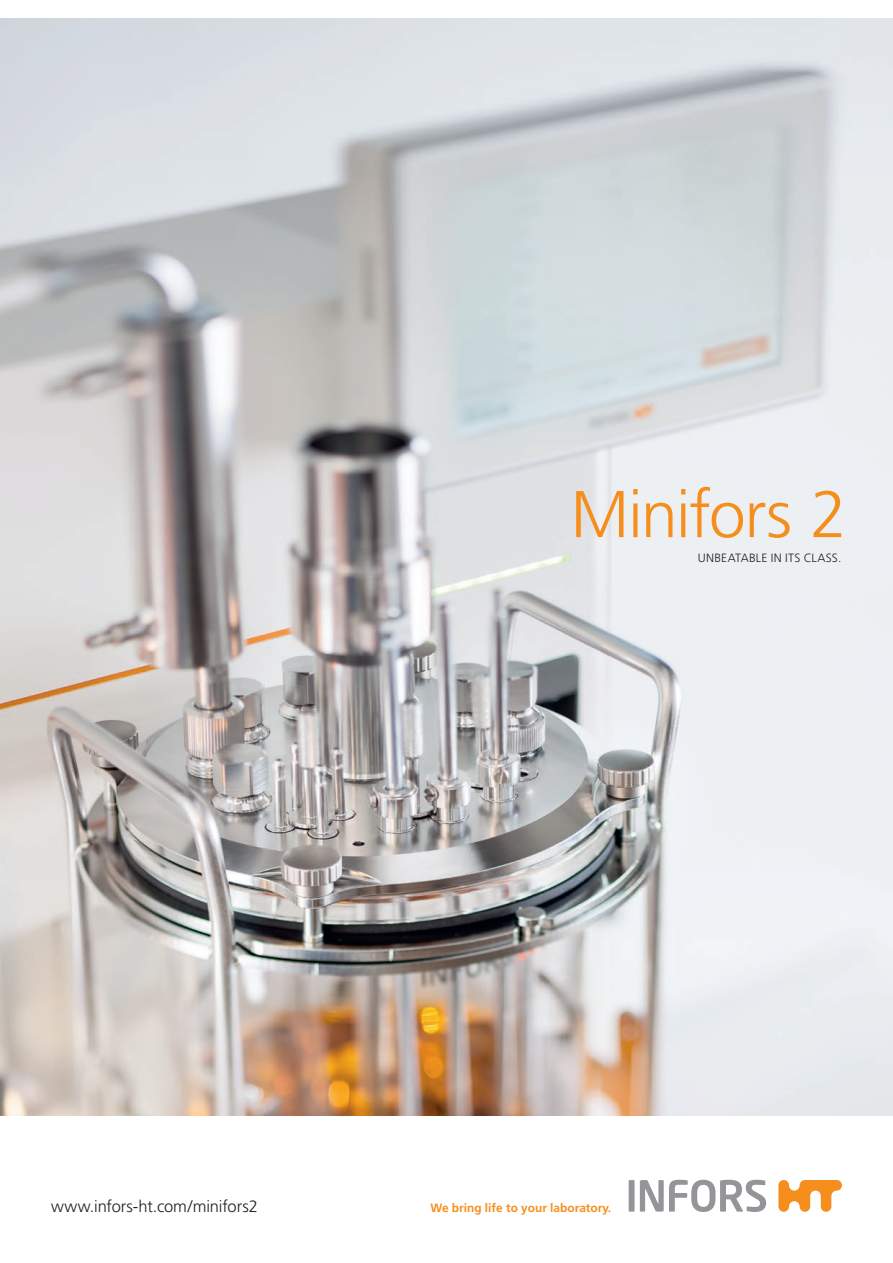
<style>
.page{position:relative;width:893px;height:1263px;background:#fff}
.page>*{position:absolute;margin:0;border:0;box-sizing:border-box;transform-origin:0 0}
.t1{font:300 66px "Frutiger";letter-spacing:-.02em;color:#f68e1e}
.t2{font:300 16.5px "Frutiger";letter-spacing:-.005em;color:#231f20}
.t3{font:700 12px "Frutiger";color:#f68e1e}
.t4{font:300 12px "Frutiger";letter-spacing:.02em;color:#231f20}
</style>
<div class="page">
<img style="left:0;top:18px;width:893px;height:1097px">
<div style="left:629px;top:1180px;width:6px;height:31px;background:#939598"></div>
<svg style="left:640px;top:1180px;width:126px;height:32px"></svg>
<svg style="left:778px;top:1180px;width:64px;height:32px"></svg>
<h1 class="t1" style="left:570px;top:477px;width:278px">Minifors 2</h1>
<p class="t4" style="left:698px;top:551px;width:145px">UNBEATABLE IN ITS CLASS.</p>
<h2 class="t2" style="left:51px;top:1197px;width:208px">www.infors-ht.com/minifors2</h2>
<p class="t3" style="left:430px;top:1201px;width:182px">We bring life to your laboratory.</p>
</div>
